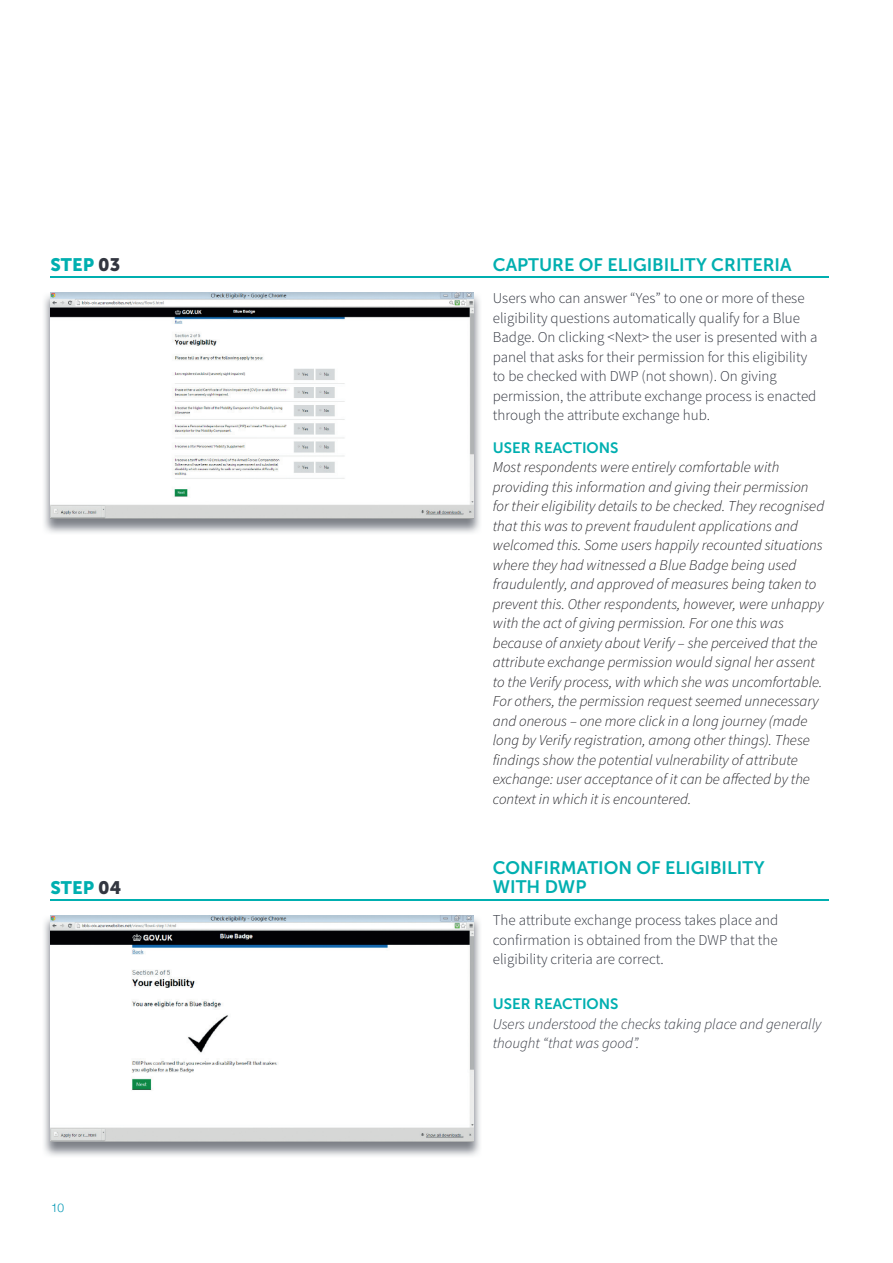
<style>
.page{position:relative;width:893px;height:1263px;background:#fff}
.page>*{position:absolute;margin:0;border:0;box-sizing:border-box;transform-origin:0 0}
.t1{font:18px/19.5px "Museo Sans 700";color:#00afb0}
.t2{font:18px "Museo Sans 900";color:#00afb0}
.t3{font:italic 300 15px/19.5px "Source Sans Pro";color:#222227}
.t4{font:300 15px/19.5px "Source Sans Pro";color:#323640;text-align:justify}
.t5{font:italic 300 15px/19.5px "Source Sans Pro";color:#323640}
.t6{font:15px "Museo Sans 700";color:#00afb0}
.t7{font:300 12px "Helvetica Neue";color:#0097b4}
.s1{color:#323640}
</style>
<div class="page">
<img style="left:44px;top:916px;width:436px;height:240px">
<img style="left:51px;top:915px;width:423px;height:226px">
<hr style="left:51px;top:899px;width:778px;height:1px;background:#00afb0">
<img style="left:44px;top:293px;width:436px;height:240px">
<img style="left:51px;top:292px;width:423px;height:226px">
<hr style="left:51px;top:276px;width:778px;height:2px;background:#00afb0">
<p class="t2" style="left:51px;top:254px;width:71px">STEP <span class="s1">03</span></p>
<p class="t2" style="left:51px;top:877px;width:72px">STEP <span class="s1">04</span></p>
<p class="t7" style="left:51px;top:1200px;width:15px">10</p>
<p class="t1" style="left:493px;top:255px;width:300px">CAPTURE OF ELIGIBILITY CRITERIA</p>
<p class="t4" style="left:493px;top:289px;width:326px;text-align:left">Users who can answer “Yes” to one or more of these eligibility questions automatically qualify for a Blue Badge. On clicking &lt;Next&gt; the user is presented with a panel that asks for their permission for this eligibility to be checked with DWP (not shown). On giving permission, the attribute exchange process is enacted through the attribute exchange hub.</p>
<p class="t6" style="left:493px;top:439px;width:127px">USER REACTIONS</p>
<p class="t3" style="left:493px;top:457px;width:333px">Most respondents were entirely comfortable with providing this information and giving their permission for their eligibility details to be checked. They recognised that this was to prevent fraudulent applications and welcomed this. Some users happily recounted situations where they had witnessed a Blue Badge being used fraudulently, and approved of measures being taken to prevent this. Other respondents, however, were unhappy with the act of giving permission. For one this was because of anxiety about Verify – she perceived that the attribute exchange permission would signal her assent to the Verify process, with which she was uncomfortable.<br>For others, the permission request seemed unnecessary and onerous – one more click in a long journey (made long by Verify registration, among other things). These findings show the potential vulnerability of attribute exchange: user acceptance of it can be affected by the context in which it is encountered.</p>
<p class="t1" style="left:493px;top:857px;width:273px">CONFIRMATION OF ELIGIBILITY<br>WITH DWP</p>
<p class="t4" style="left:493px;top:911px;width:287px">The attribute exchange process takes place and confirmation is obtained from the DWP that the eligibility criteria are correct.</p>
<p class="t6" style="left:493px;top:996px;width:127px">USER REACTIONS</p>
<p class="t5" style="left:493px;top:1014px;width:330px">Users understood the checks taking place and generally thought “that was good”.</p>
</div>
